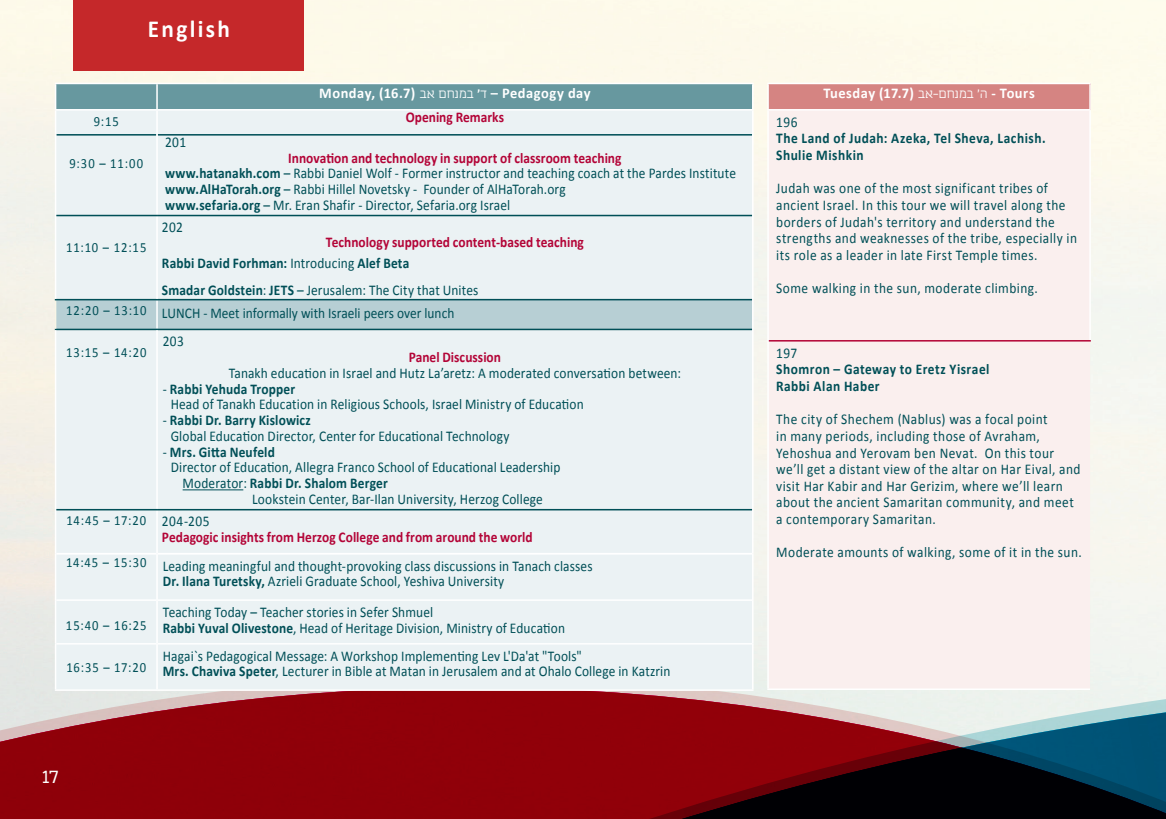
<style>
.page{position:relative;width:1166px;height:819px;background:#fff}
.page>*{position:absolute;margin:0;border:0;box-sizing:border-box;transform-origin:0 0}
.t1{font:700 24.5px "Calibri";letter-spacing:.1em;color:#fff;scale:.95 1}
.t2{font:24.5px "Poeti AAA";color:#fff}
.running{font:14.88px "Calibri";letter-spacing:.015em;color:#004f57;scale:.9 1}
.running-2{font:14.88px/16.6px "Calibri";letter-spacing:.035em;color:#004f57;scale:.9 1}
.running-3{font:700 14.88px "Calibri";letter-spacing:.02em;color:#004f57;scale:.9 1}
.running-4{font:700 14.88px "Calibri";color:#b30437;scale:.9 1}
.running-5{font:700 14.88px "Calibri";letter-spacing:.035em;color:#fff}
.running-6{font:14px "Calibri";letter-spacing:.075em;color:#004f57;scale:.9 1}
.s1{font-family:"Poeti AAA";font-weight:400}
.s2{font-family:"Poeti AAA"}
.s3{font-weight:700}
.s4{font-weight:400}
</style>
<div class="page">
<img style="left:0;top:0;width:1166px;height:629px">
<div style="left:74px;top:0;width:230px;height:71px;background:#c5282a"></div>
<svg style="left:0;top:629px;width:1166px;height:190px;background:#86343b"></svg>
<div style="left:768px;top:83px;width:322px;height:27px;background:#d58482"></div>
<div style="left:769px;top:110px;width:321px;height:578px;background:#faefee"></div>
<hr style="left:767px;top:109px;width:324px;height:1px;background:#fff">
<hr style="left:767px;top:688px;width:323px;height:2px;background:#fff">
<hr style="left:1089px;top:84px;width:2px;height:25px;background:#fff">
<hr style="left:1089px;top:110px;width:2px;height:230px;background:#fff">
<hr style="left:767px;top:110px;width:2px;height:231px;background:#fff">
<hr style="left:767px;top:341px;width:2px;height:347px;background:#fff">
<hr style="left:767px;top:83px;width:324px;height:1px;background:#fff">
<hr style="left:769px;top:340px;width:322px;height:1px;background:#b30437">
<hr style="left:767px;top:84px;width:2px;height:25px;background:#fff">
<div style="left:56px;top:135px;width:696px;height:554px;background:#ebf2f4"></div>
<hr style="left:157px;top:689px;width:596px;height:1px;background:#fff">
<hr style="left:55px;top:689px;width:102px;height:1px;background:#fff">
<hr style="left:157px;top:328px;width:595px;height:2px;background:#004f57">
<hr style="left:55px;top:328px;width:102px;height:2px;background:#004f57">
<hr style="left:158px;top:553px;width:594px;height:1px;background:#fff">
<hr style="left:56px;top:553px;width:100px;height:1px;background:#fff">
<svg style="left:55px;top:299px;width:698px;height:30px;background:#b2cbd0"></svg>
<hr style="left:157px;top:299px;width:595px;height:1px;background:#004f57">
<hr style="left:55px;top:299px;width:102px;height:1px;background:#004f57">
<hr style="left:158px;top:599px;width:594px;height:2px;background:#fff">
<hr style="left:56px;top:599px;width:100px;height:2px;background:#fff">
<hr style="left:158px;top:643px;width:594px;height:1px;background:#fff">
<hr style="left:56px;top:643px;width:100px;height:1px;background:#fff">
<svg style="left:55px;top:84px;width:698px;height:51px;background:#a7c3c8"></svg>
<hr style="left:752px;top:135px;width:1px;height:80px;background:#fff">
<hr style="left:156px;top:135px;width:2px;height:80px;background:#fff">
<hr style="left:55px;top:135px;width:1px;height:80px;background:#fff">
<hr style="left:752px;top:215px;width:1px;height:84px;background:#fff">
<hr style="left:156px;top:216px;width:2px;height:83px;background:#fff">
<hr style="left:55px;top:215px;width:1px;height:84px;background:#fff">
<hr style="left:752px;top:329px;width:1px;height:180px;background:#fff">
<hr style="left:156px;top:330px;width:2px;height:179px;background:#fff">
<hr style="left:55px;top:330px;width:1px;height:179px;background:#fff">
<hr style="left:752px;top:509px;width:1px;height:44px;background:#fff">
<hr style="left:156px;top:510px;width:2px;height:43px;background:#fff">
<hr style="left:55px;top:509px;width:1px;height:44px;background:#fff">
<hr style="left:752px;top:553px;width:1px;height:47px;background:#fff">
<hr style="left:156px;top:553px;width:2px;height:47px;background:#fff">
<hr style="left:55px;top:553px;width:1px;height:47px;background:#fff">
<hr style="left:752px;top:600px;width:1px;height:43px;background:#fff">
<hr style="left:156px;top:600px;width:2px;height:43px;background:#fff">
<hr style="left:55px;top:600px;width:1px;height:43px;background:#fff">
<hr style="left:157px;top:83px;width:596px;height:1px;background:#fff">
<hr style="left:55px;top:83px;width:102px;height:1px;background:#fff">
<hr style="left:157px;top:215px;width:595px;height:1px;background:#004f57">
<hr style="left:56px;top:215px;width:101px;height:1px;background:#004f57">
<hr style="left:157px;top:509px;width:595px;height:1px;background:#004f57">
<hr style="left:56px;top:509px;width:101px;height:1px;background:#004f57">
<hr style="left:752px;top:643px;width:1px;height:46px;background:#fff">
<hr style="left:156px;top:643px;width:2px;height:46px;background:#fff">
<hr style="left:55px;top:643px;width:1px;height:46px;background:#fff">
<hr style="left:183px;top:489px;width:60px;height:1px;background:#004f57">
<p class="t1" style="left:148px;top:12px;width:88px">English</p>
<p class="running-5" style="left:319px;top:82px;width:273px">Monday ), 16.7 <span class="s1">אב</span>( <span class="s1">ד</span> <span class="s2">'</span><span class="s1">במנחם</span> – Pedagogy day</p>
<p class="running-6" style="left:94px;top:113px;width:29px">9:15</p>
<p class="running-4" style="left:406px;top:106px;width:111px">Opening Remarks</p>
<p class="running" style="left:165px;top:132px;width:25px">201</p>
<p class="running-4" style="left:288px;top:147px;width:372px">Innovation and technology in support of classroom teaching</p>
<p class="running" style="left:165px;top:164px;width:636px"><span class="s3">www.hatanakh.com</span> – Rabbi Daniel Wolf - Former instructor and teaching coach at the Pardes Institute</p>
<p class="running" style="left:165px;top:180px;width:447px"><span class="s3">www.AlHaTorah.org</span> – Rabbi Hillel Novetsky - Founder of AlHaTorah.org</p>
<p class="running" style="left:165px;top:195px;width:385px"><span class="s3">www.sefaria.org</span> – Mr. Eran Shafir - Director, Sefaria.org Israel</p>
<p class="running-6" style="left:69px;top:155px;width:84px">9:30 – 11:00</p>
<p class="running" style="left:162px;top:217px;width:25px">202</p>
<p class="running-6" style="left:66px;top:239px;width:91px">11:10 – 12:15</p>
<p class="running-4" style="left:326px;top:232px;width:288px">Technology supported content-based teaching</p>
<p class="running-3" style="left:162px;top:253px;width:276px">Rabbi David Forhman: <span class="s4">Introducing</span> Alef Beta</p>
<p class="running" style="left:162px;top:280px;width:353px"><span class="s3">Smadar Goldstein</span>: <span class="s3">JETS</span> – Jerusalem: The City that Unites</p>
<p class="running-6" style="left:66px;top:302px;width:91px">12:20 – 13:10</p>
<p class="running" style="left:162px;top:304px;width:326px">LUNCH - Meet informally with Israeli peers over lunch</p>
<p class="running-6" style="left:66px;top:344px;width:91px">13:15 – 14:20</p>
<p class="running" style="left:163px;top:332px;width:25px">203</p>
<p class="running-4" style="left:409px;top:346px;width:104px">Panel Discussion</p>
<p class="running" style="left:229px;top:363px;width:504px">Tanakh education in Israel and Hutz La’aretz A: moderated conversation between:</p>
<p class="running-3" style="left:163px;top:378px;width:148px"><span class="s4">-</span> Rabbi Yehuda Tropper</p>
<p class="running" style="left:171px;top:395px;width:460px">Head of Tanakh Education in Religious Schools, Israel Ministry of Education</p>
<p class="running-3" style="left:163px;top:409px;width:166px"><span class="s4">-</span> Rabbi Dr. Barry Kislowicz</p>
<p class="running" style="left:171px;top:426px;width:378px">Global Education Director, Center for Educational Technology</p>
<p class="running-3" style="left:163px;top:441px;width:126px"><span class="s4">-</span> Mrs. Gitta Neufeld</p>
<p class="running" style="left:171px;top:458px;width:434px">Director of Education, Allegra Franco School of Educational Leadership</p>
<p class="running-3" style="left:183px;top:472px;width:230px"><span class="s4">Moderator:</span> Rabbi Dr. Shalom Berger</p>
<p class="running" style="left:252px;top:489px;width:324px">Lookstein Center, Bar-Ilan University, Herzog College</p>
<p class="running-6" style="left:66px;top:512px;width:90px">14:45 – 17:20</p>
<p class="running" style="left:162px;top:511px;width:54px">204-205</p>
<p class="running-4" style="left:162px;top:526px;width:413px">Pedagogic insights from Herzog College and from around the world</p>
<p class="running-6" style="left:66px;top:554px;width:91px">14:45 – 15:30</p>
<p class="running" style="left:163px;top:556px;width:479px">Leading meaningful and thought-provoking class discussions in Tanach classes</p>
<p class="running" style="left:163px;top:572px;width:381px"><span class="s3">Dr. Ilana Turetsky,</span> Azrieli Graduate School, Yeshiva University</p>
<p class="running-6" style="left:66px;top:617px;width:91px">15:40 – 16:25</p>
<p class="running" style="left:163px;top:602px;width:302px">Teaching Today – Teacher stories in Sefer Shmuel</p>
<p class="running" style="left:163px;top:618px;width:448px"><span class="s3">Rabbi Yuval Olivestone</span>, Head of Heritage Division, Ministry of Education</p>
<p class="running" style="left:163px;top:646px;width:467px">Hagai s` Pedagogical Message A: Workshop Implementing Lev 'L Da'at "Tools"</p>
<p class="running-6" style="left:66px;top:659px;width:90px">16:35 – 17:20</p>
<p class="running" style="left:163px;top:662px;width:565px"><span class="s3">Mrs. Chaviva Speter</span>, Lecturer in Bible at Matan in Jerusalem and at Ohalo College in Katzrin</p>
<h1 class="t2" style="left:42px;top:764px;width:18px">17</h1>
<p class="running-5" style="left:823px;top:82px;width:213px">T u e s d a y ) 1 7 . 7 -<span class="s1">ה 'במנחם-אב</span>( T o u r s</p>
<p class="running" style="left:776px;top:112px;width:25px">196</p>
<p class="running-3" style="left:776px;top:128px;width:301px">The Land of Judah: Azeka, Tel Sheva, Lachish.</p>
<p class="running-3" style="left:776px;top:144px;width:99px">Shulie Mishkin</p>
<p class="running-2" style="left:776px;top:180px;width:336px">Judah was one of the most significant tribes of ancient Israel In. this tour we will travel along the borders of Judah s' territory and understand the strengths and weaknesses of the tribe, especially in its role as a leader in late First Temple times.</p>
<p class="running-2" style="left:776px;top:280px;width:292px">Some walking in the sun, moderate climbing.</p>
<p class="running" style="left:776px;top:343px;width:25px">197</p>
<p class="running-3" style="left:776px;top:359px;width:239px">Shomron – Gateway to Eretz Yisrael</p>
<p class="running-3" style="left:776px;top:375px;width:117px">Rabbi Alan Haber</p>
<p class="running-2" style="left:776px;top:411px;width:303px">The city of Shechem (Nablus) was a focal point</p>
<p class="running-2" style="left:776px;top:427px;width:294px">in many periods, including those of Avraham,</p>
<p class="running" style="left:985px;top:443px;width:79px">On this tour</p>
<p class="running-2" style="left:776px;top:444px;width:340px">Yehoshua and Yerovam ben Nevat.<br>we l l’ get a distant view of the altar on Har Eival, and visit Har Kabir and Har Gerizim, where we l l’ learn about the ancient Samaritan community, and meet a contemporary Samaritan.</p>
<p class="running-2" style="left:776px;top:544px;width:341px">Moderate amounts of walking, some of init the sun.</p>
</div>
